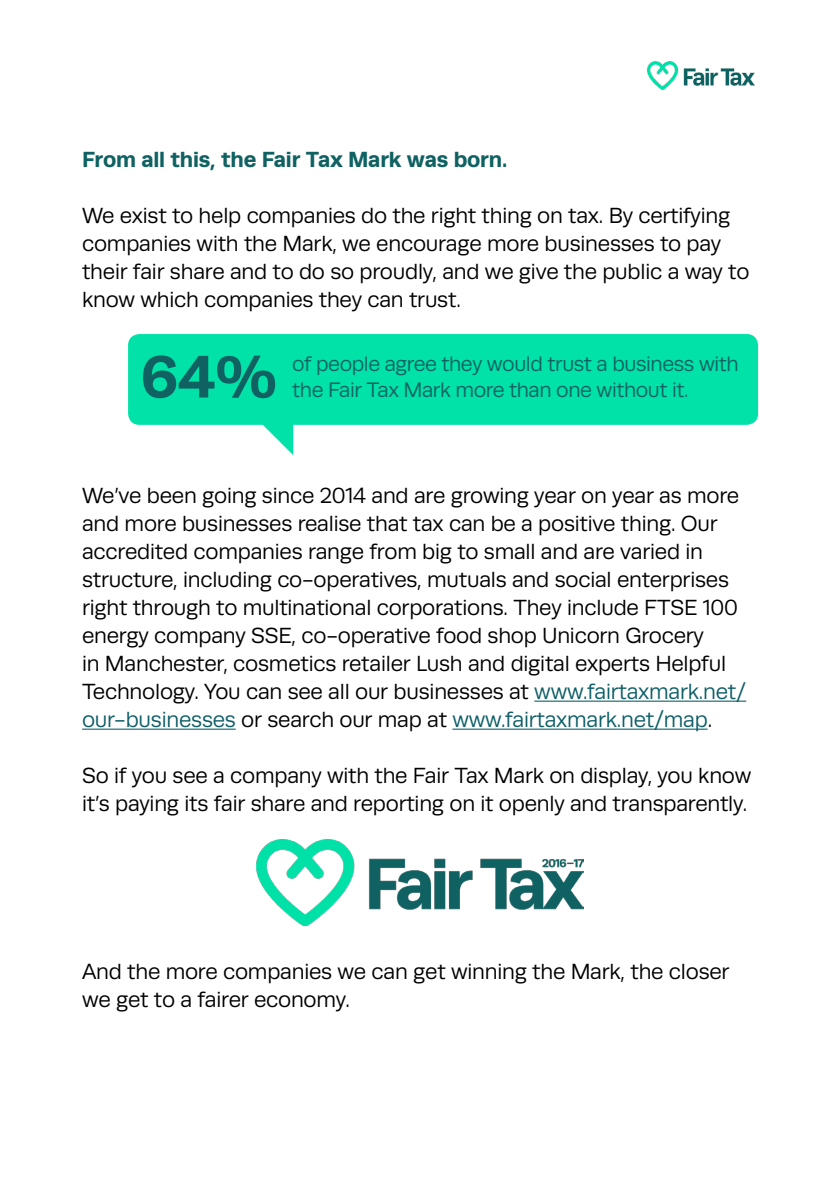
<style>
.page{position:relative;width:840px;height:1191px;background:#fff}
.page>*{position:absolute;margin:0;border:0;box-sizing:border-box;transform-origin:0 0}
.t1{font:700 60px "Runda";color:#106262}
.t2{font:22px/28px "Runda";letter-spacing:-.01em;color:#000}
.t3{font:700 22px "Runda";letter-spacing:-.01em;color:#106262}
.t4{font:21px "Runda";letter-spacing:-.02em;color:#106262}
.s1{color:#0d5e67}
</style>
<div class="page">
<img style="left:647px;top:62px;width:107px;height:27px">
<hr style="left:534px;top:700px;width:211px;height:1px;background:#0d5e67">
<hr style="left:82px;top:728px;width:154px;height:1px;background:#0d5e67">
<hr style="left:452px;top:728px;width:255px;height:1px;background:#0d5e67">
<svg style="left:128px;top:334px;width:629px;height:121px;fill:#00e2a7"></svg>
<img style="left:256px;top:839px;width:327px;height:86px">
<p class="t3" style="left:82px;top:146px;width:426px">From all this, the Fair Tax Mark was born.</p>
<p class="t2" style="left:82px;top:201px;width:668px">We exist to help companies do the right thing on tax. By certifying companies with the Mark, we encourage more businesses to pay their fair share and to do so proudly, and we give the public a way to know which companies they can trust.</p>
<h1 class="t1" style="left:141px;top:341px;width:138px">64%</h1>
<p class="t4" style="left:292px;top:352px;width:447px">of people agree they would trust a business with</p>
<p class="t4" style="left:292px;top:378px;width:397px">the Fair Tax Mark more than one without it.</p>
<p class="t2" style="left:82px;top:481px;width:665px">We’ve been going since 2014 and are growing year on year as more and more businesses realise that tax can be a positive thing. Our accredited companies range from big to small and are varied in structure, including co-operatives, mutuals and social enterprises right through to multinational corporations. They include FTSE 100 energy company SSE, co-operative food shop Unicorn Grocery<br>in Manchester, cosmetics retailer Lush and digital experts Helpful Technology. You can see all our businesses at <span class="s1">www.fairtaxmark.net/ our-businesses</span> or search our map at <span class="s1">www.fairtaxmark.net/map</span>.</p>
<p class="t2" style="left:82px;top:761px;width:670px">So if you see a company with the Fair Tax Mark on display, you know it’s paying its fair share and reporting on it openly and transparently.</p>
<p class="t2" style="left:82px;top:957px;width:648px">And the more companies we can get winning the Mark, the closer we get to a fairer economy.</p>
</div>
